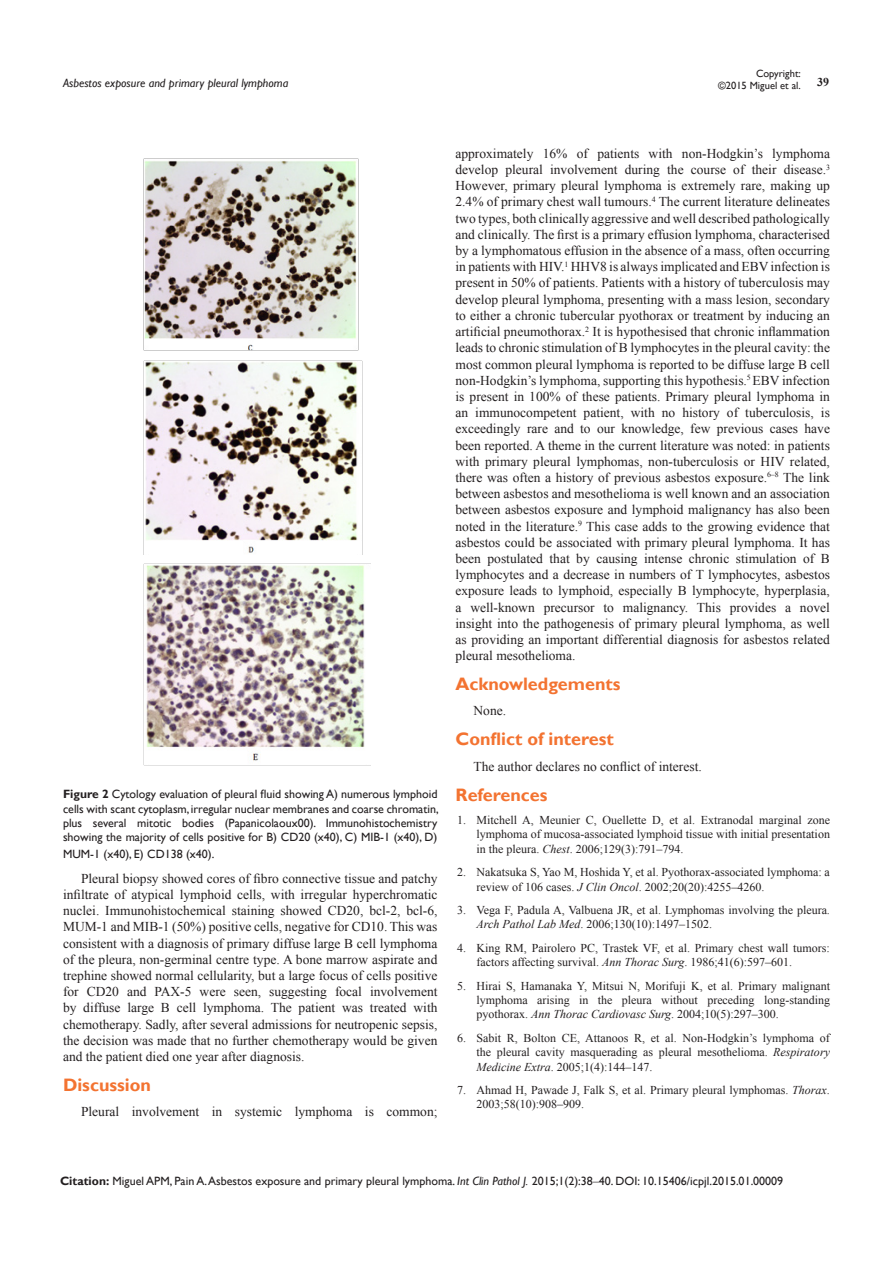
<style>
.page{position:relative;width:893px;height:1263px;background:#fff}
.page>*{position:absolute;margin:0;border:0;box-sizing:border-box;transform-origin:0 0}
.List_Paragraph{font:700 18px "Gill Sans";color:#f37331}
.t1{font:13.5px/16.2px "Times New Roman";color:#231f20;text-align:justify}
.t2{font:12px/14.4px "Times New Roman";color:#231f20}
.Citation{font:12px/14.4px "Gill Sans";color:#231f20;text-align:justify}
.t3{font:italic 12px "Gill Sans";color:#231f20}
.t4{font:700 12px "Times New Roman";color:#231f20}
.t5{font:10.5px/12.6px "Gill Sans";color:#231f20;text-align:right}
.s1{font-weight:700}
.s2{font-style:italic}
.s3{font-family:"Times New Roman"}
</style>
<div class="page">
<img style="left:143px;top:159px;width:215px;height:192px">
<img style="left:143px;top:361px;width:215px;height:194px">
<img style="left:143px;top:564px;width:222px;height:201px">
<p class="t5" style="left:718px;top:67px;width:84px">Copyright:<br>©2015 Miguel et al.</p>
<p class="t3" style="left:63px;top:76px;width:227px">Asbestos exposure and primary pleural lymphoma</p>
<p class="t4" style="left:817px;top:73px;width:13px">39</p>
<p class="Citation" style="left:63px;top:787px;width:377px"><span class="s1">Figure 2</span> Cytology evaluation of pleural fluid showing A) numerous lymphoid cells with scant cytoplasm, irregular nuclear membranes and coarse chromatin, plus several mitotic bodies (Papanicolaoux00). Immunohistochemistry showing the majority of cells positive for B) CD20 (x40), C) MIB-1 (x40), D)</p>
<p class="Citation" style="left:63px;top:846px;width:153px">MUM-1 (x40), E) CD138 (x40).</p>
<p class="t1" style="left:63px;top:870px;width:376px;text-indent:18px">Pleural biopsy showed cores of fibro connective tissue and patchy infiltrate of atypical lymphoid cells, with irregular hyperchromatic nuclei. Immunohistochemical staining showed CD20, bcl-2, bcl-6, MUM-1 and MIB-1 (50%) positive cells, negative for CD10. This was consistent with a diagnosis of primary diffuse large B cell lymphoma of the pleura, non-germinal centre type. A bone marrow aspirate and trephine showed normal cellularity, but a large focus of cells positive for CD20 and PAX-5 were seen, suggesting focal involvement by diffuse large B cell lymphoma. The patient was treated with chemotherapy. Sadly, after several admissions for neutropenic sepsis, the decision was made that no further chemotherapy would be given and the patient died one year after diagnosis.</p>
<p class="List_Paragraph" style="left:63px;top:1074px;width:89px">Discussion</p>
<p class="t1" style="left:81px;top:1103px;width:358px">Pleural involvement in systemic lymphoma is common;</p>
<p class="t1" style="left:455px;top:145px;width:376px">approximately 16% of patients with non-Hodgkin’s lymphoma develop pleural involvement during the course of their disease.<sup>3<br></sup>However, primary pleural lymphoma is extremely rare, making up 2.4% of primary chest wall tumours.<sup>4</sup> The current literature delineates two types, both clinically aggressive and well described pathologically and clinically. The first is a primary effusion lymphoma, characterised by a lymphomatous effusion in the absence of a mass, often occurring in patients with HIV.<sup>1</sup> HHV8 is always implicated and EBV infection is present in 50% of patients. Patients with a history of tuberculosis may develop pleural lymphoma, presenting with a mass lesion, secondary to either a chronic tubercular pyothorax or treatment by inducing an artificial pneumothorax.<sup>2</sup> It is hypothesised that chronic inflammation leads to chronic stimulation of B lymphocytes in the pleural cavity: the most common pleural lymphoma is reported to be diffuse large B cell non-Hodgkin’s lymphoma, supporting this hypothesis.<sup>5</sup> EBV infection is present in 100% of these patients. Primary pleural lymphoma in an immunocompetent patient, with no history of tuberculosis, is exceedingly rare and to our knowledge, few previous cases have been reported. A theme in the current literature was noted: in patients with primary pleural lymphomas, non-tuberculosis or HIV related, there was often a history of previous asbestos exposure.<sup>6–8</sup> The link between asbestos and mesothelioma is well known and an association between asbestos exposure and lymphoid malignancy has also been noted in the literature.<sup>9</sup> This case adds to the growing evidence that asbestos could be associated with primary pleural lymphoma. It has been postulated that by causing intense chronic stimulation of B lymphocytes and a decrease in numbers of T lymphocytes, asbestos exposure leads to lymphoid, especially B lymphocyte, hyperplasia, a well-known precursor to malignancy. This provides a novel insight into the pathogenesis of primary pleural lymphoma, as well as providing an important differential diagnosis for asbestos related pleural mesothelioma.</p>
<p class="List_Paragraph" style="left:455px;top:673px;width:166px">Acknowledgements</p>
<p class="t1" style="left:473px;top:702px;width:34px">None.</p>
<p class="List_Paragraph" style="left:455px;top:728px;width:160px">Conflict of interest</p>
<p class="t1" style="left:473px;top:758px;width:230px">The author declares no conflict of interest.</p>
<p class="List_Paragraph" style="left:455px;top:784px;width:94px">References</p>
<p class="t2" style="left:476px;top:812px;width:355px;text-align:justify;text-indent:-20px">1. Mitchell A, Meunier C, Ouellette D, et al. Extranodal marginal zone lymphoma of mucosa-associated lymphoid tissue with initial presentation in the pleura. <span class="s2">Chest</span>. 2006;129(3):791–794.</p>
<p class="t2" style="left:476px;top:865px;width:355px;text-indent:-20px">2. Nakatsuka S, Yao M, Hoshida Y, et al. Pyothorax-associated lymphoma: a review of 106 cases. <span class="s2">J Clin Oncol</span>. 2002;20(20):4255–4260.</p>
<p class="t2" style="left:476px;top:902px;width:355px;text-indent:-20px">3. Vega F, Padula A, Valbuena JR, et al. Lymphomas involving the pleura.<br><span class="s2">Arch Pathol Lab Med</span>. 2006;130(10):1497–1502.</p>
<p class="t2" style="left:476px;top:940px;width:355px;text-indent:-20px">4. King RM, Pairolero PC, Trastek VF, et al. Primary chest wall tumors: factors affecting survival. <span class="s2">Ann Thorac Surg</span>. 1986;41(6):597–601.</p>
<p class="t2" style="left:476px;top:978px;width:355px;text-align:justify;text-indent:-20px">5. Hirai S, Hamanaka Y, Mitsui N, Morifuji K, et al. Primary malignant lymphoma arising in the pleura without preceding long-standing pyothorax. <span class="s2">Ann Thorac Cardiovasc Surg</span>. 2004;10(5):297–300.</p>
<p class="t2" style="left:476px;top:1030px;width:355px;text-align:justify;text-indent:-20px">6. Sabit R, Bolton CE, Attanoos R, et al. Non-Hodgkin’s lymphoma of the pleural cavity masquerading as pleural mesothelioma. <span class="s2">Respiratory Medicine Extra</span>. 2005;1(4):144–147.</p>
<p class="t2" style="left:476px;top:1082px;width:355px;text-indent:-20px">7. Ahmad H, Pawade J, Falk S, et al. Primary pleural lymphomas. <span class="s2">Thorax</span>.<br>2003;58(10):908–909.</p>
<p class="Citation" style="left:60px;top:1174px;width:725px"><span class="s1">Citation:</span> Miguel APM, Pain A. Asbestos exposure and primary pleural lymphoma. <span class="s2">Int Clin Pathol J.</span> 2015;1(2):38<span class="s3">‒</span>40. DOI: 10.15406/icpjl.2015.01.00009</p>
</div>
